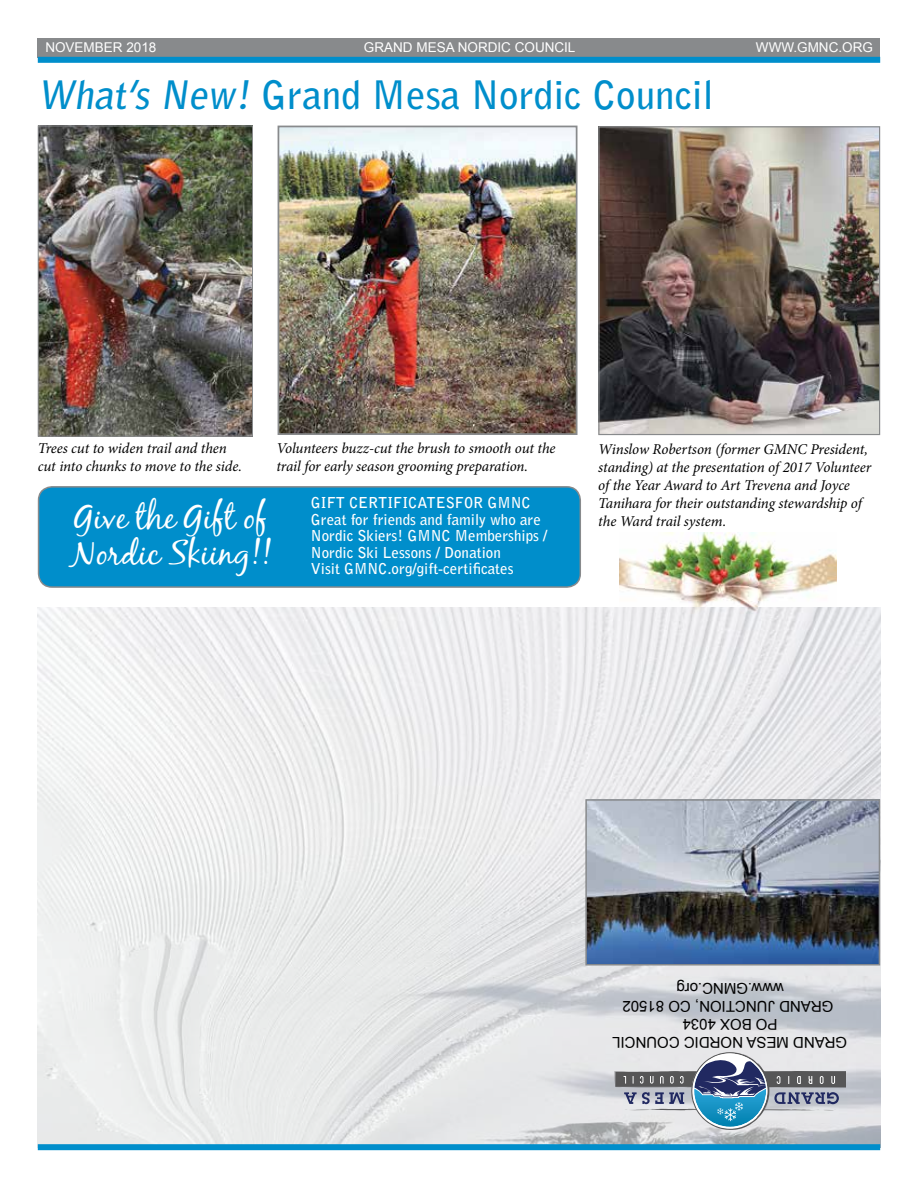
<style>
.page{position:relative;width:918px;height:1188px;background:#fff}
.page>*{position:absolute;margin:0;border:0;box-sizing:border-box;transform-origin:0 0}
.t1{font:700 39px "Bell Gothic Std";color:#008ecb}
.t2{font:33.9px/36px "Black Jack";color:#fff}
.t3{font:italic 15px/18px "Minion Pro";letter-spacing:-.01em;color:#000}
.t4{font:700 15px/16.5px "Bell Gothic Std";color:#fff}
.t5{font:15px/18px "Arial";color:#000;text-align:center}
.t6{font:13.5px "Arial";color:#fff}
</style>
<div class="page">
<img style="left:620px;top:532px;width:216px;height:76px">
<div style="left:38px;top:38px;width:842px;height:19px;background:#888a8c"></div>
<div style="left:38px;top:57px;width:842px;height:6px;background:#008ecb"></div>
<img style="left:38px;top:608px;width:842px;height:536px">
<div style="left:38px;top:1144px;width:842px;height:6px;background:#008ecb"></div>
<svg style="left:615px;top:1052px;width:231px;height:78px;background:#a1adbb"></svg>
<img style="left:281px;top:129px;width:294px;height:303px">
<div style="left:278px;top:126px;width:300px;height:309px;border:2px solid #888a8c"></div>
<img style="left:588px;top:802px;width:289px;height:161px">
<div style="left:585px;top:799px;width:295px;height:167px;border:2px solid #888a8c"></div>
<img style="left:600px;top:128px;width:278px;height:305px">
<div style="left:598px;top:126px;width:282px;height:309px;border:1px solid #888a8c"></div>
<img style="left:40px;top:128px;width:211px;height:307px">
<div style="left:38px;top:126px;width:215px;height:311px;border:1px solid #888a8c"></div>
<div style="left:39px;top:487px;width:541px;height:100px;background:#008ecb;border-radius:14px"></div>
<div style="left:38px;top:486px;width:543px;height:102px;border:2px solid #888a8c;border-radius:14px"></div>
<p class="t6" style="left:45px;top:39px;width:113px">NOVEMBER 2018</p>
<p class="t6" style="left:364px;top:39px;width:213px">GRAND MESA NORDIC COUNCIL</p>
<p class="t6" style="left:756px;top:39px;width:118px">WWW.GMNC.ORG</p>
<h1 class="t1" style="left:38px;top:72px;width:677px">What’s New! Grand Mesa Nordic Council</h1>
<p class="t3" style="left:38px;top:439px;width:206px">Trees cut to widen trail and then cut into chunks to move to the side.</p>
<p class="t3" style="left:276px;top:439px;width:281px">Volunteers buzz-cut the brush to smooth out the trail for early season grooming preparation.</p>
<p class="t3" style="left:598px;top:440px;width:274px">Winslow Robertson (former GMNC President, standing) at the presentation of 2017 Volunteer of the Year Award to Art Trevena and Joyce Tanihara for their outstanding stewardship of the Ward trail system.</p>
<p class="t4" style="left:311px;top:495px;width:238px">GIFT CERTIFICATESFOR GMNC<br>Great for friends and family who are<br>Nordic Skiers! GMNC Memberships /<br>Nordic Ski Lessons / Donation<br>Visit GMNC.org/gift-certificates</p>
<h2 class="t2" style="left:71px;top:498px;width:203px">Give the Gift of<br>Nordic Skiing!!</h2>
<p class="t5" style="left:847px;top:1051px;width:237px;rotate:-180deg">GRAND MESA NORDIC COUNCIL<br>PO BOX 4034<br>GRAND JUNCTION, CO 81502 www.GMNC.org</p>
</div>
